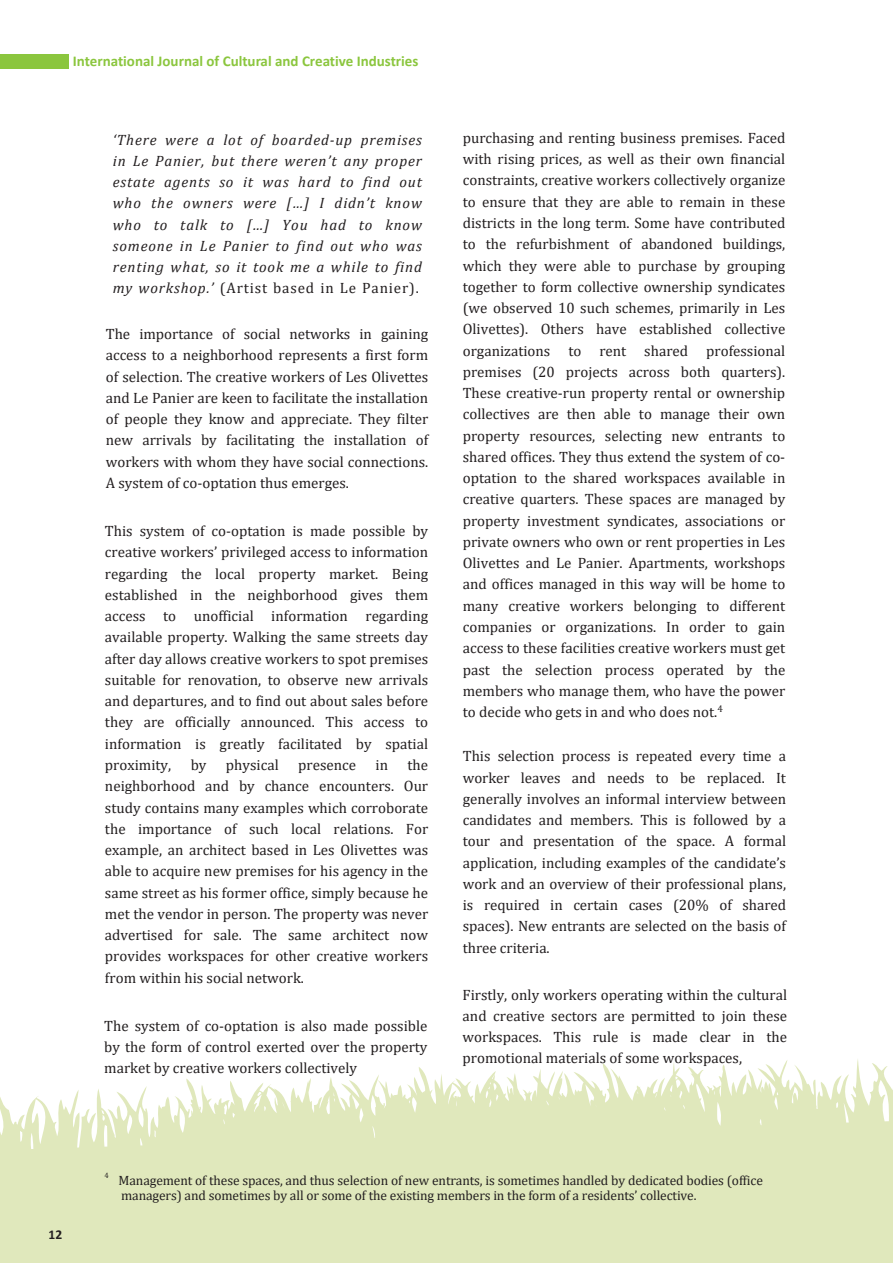
<style>
.page{position:relative;width:893px;height:1263px;background:#fff}
.page>*{position:absolute;margin:0;border:0;box-sizing:border-box;transform-origin:0 0}
.journal{font:15px/21.3px "Cambria";color:#231f20;text-align:justify}
.t1{font:italic 15px/21.3px "Cambria";letter-spacing:.055em;color:#231f20;text-align:justify}
.t2{font:700 15px "Calibri";color:#8bc63e}
.t3{font:13.5px/15.6px "Cambria";letter-spacing:-.01em;color:#231f20}
.t4{font:700 13.5px "Calibri";color:#231f20}
.t5{font:7.8px "Cambria";color:#231f20}
.s1{font-style:normal}
.s2{font-style:inherit}
</style>
<div class="page">
<svg style="left:0;top:1059px;width:893px;height:204px;fill:#e0e8bc"></svg>
<div style="left:0;top:54px;width:69px;height:15px;background:#8bc63e"></div>
<p class="t2" style="left:73px;top:51px;width:347px">International Journal of Cultural and Creative Industries</p>
<p class="t1" style="left:113px;top:128px;width:311px">‘There were a lot of boarded-up premises in Le Panier, but there weren’t any proper estate agents so it was hard to find out who the owners were […] I didn’t know who to talk to […] You had to know someone in Le Panier to find out who was renting what, so it took me a while to find my workshop.’ <span class="s1">(Artist based in Le Panier).</span></p>
<p class="journal" style="left:463px;top:127px;width:324px">purchasing and renting business premises. Faced with rising prices, as well as their own financial constraints, creative workers collectively organize to ensure that they are able to remain in these districts in the long term. Some have contributed to the refurbishment of abandoned buildings, which they were able to purchase by grouping together to form collective ownership syndicates (we observed 10 such schemes, primarily in Les Olivettes). Others have established collective organizations to rent shared professional premises (20 projects across both quarters).<br>These creative-run property rental or ownership collectives are then able to manage their own property resources, selecting new entrants to shared offices. They thus extend the system of co&shy;optation to the shared workspaces available in creative quarters. These spaces are managed by property investment syndicates, associations or private owners who own or rent properties in Les Olivettes and Le Panier. Apartments, workshops and offices managed in this way will be home to many creative workers belonging to different companies or organizations. In order to gain access to these facilities creative workers must get past the selection process operated by the members who manage them, who have the power to decide who gets in and who does not.<sup>4</sup></p>
<p class="journal" style="left:106px;top:323px;width:324px">The importance of social networks in gaining access to a neighborhood represents a first form of selection. The creative workers of Les Olivettes and Le Panier are keen to facilitate the installation of people they know and appreciate. They filter new arrivals by facilitating the installation of workers with whom they have social connections.<br>A system of co-optation thus emerges.</p>
<p class="journal" style="left:105px;top:520px;width:325px">This system of co-optation is made possible by creative workers’ privileged access to information regarding the local property market. Being established in the neighborhood gives them access to unofficial information regarding available property. Walking the same streets day after day allows creative workers to spot premises suitable for renovation, to observe new arrivals and departures, and to find out about sales before they are officially announced. This access to information is greatly facilitated by spatial proximity,</p>
<p class="journal" style="left:463px;top:745px;width:325px">This selection process is repeated every time a worker leaves and needs to be replaced. It generally involves an informal interview between candidates and members. This is followed by a tour and presentation of the space. A formal application, including examples of the candidate’s work and an overview of their professional plans, is required in certain cases (20% of shared spaces). New entrants are selected on the basis of three criteria.</p>
<p class="journal" style="left:105px;top:754px;width:325px;text-indent:303px">the neighborhood and by chance encounters. Our study contains many examples which corroborate the importance of such local relations. For example, an architect based in Les Olivettes was able to acquire new premises for his agency in the same street as his former office, simply because he met the vendor in person. The property was never advertised for sale. The same architect now provides workspaces for other creative workers from within his social network.</p>
<p class="journal" style="left:104px;top:1015px;width:325px">The system of co-optation is also made possible by the form of control exerted over the property market by creative workers collectively</p>
<p class="journal" style="left:191px;top:754px;width:17px">by</p>
<p class="journal" style="left:226px;top:754px;width:54px">physical</p>
<p class="journal" style="left:298px;top:754px;width:59px">presence</p>
<p class="journal" style="left:376px;top:754px;width:14px">in</p>
<p class="journal" style="left:463px;top:984px;width:326px">Firstly, only workers operating within the cultural and creative sectors are permitted to join these workspaces. This rule is made clear in the promotional materials of some workspaces,</p>
<p class="t4" style="left:49px;top:1225px;width:15px">1<span class="s2">2</span></p>
<p class="t5" style="left:104px;top:1171px;width:6px">4</p>
<p class="t3" style="left:119px;top:1172px;width:646px">Management of these spaces, and thus selection of new entrants, is sometimes handled by dedicated bodies (office managers) and sometimes by all or some of the existing members in the form of a residents’ collective.</p>
</div>
